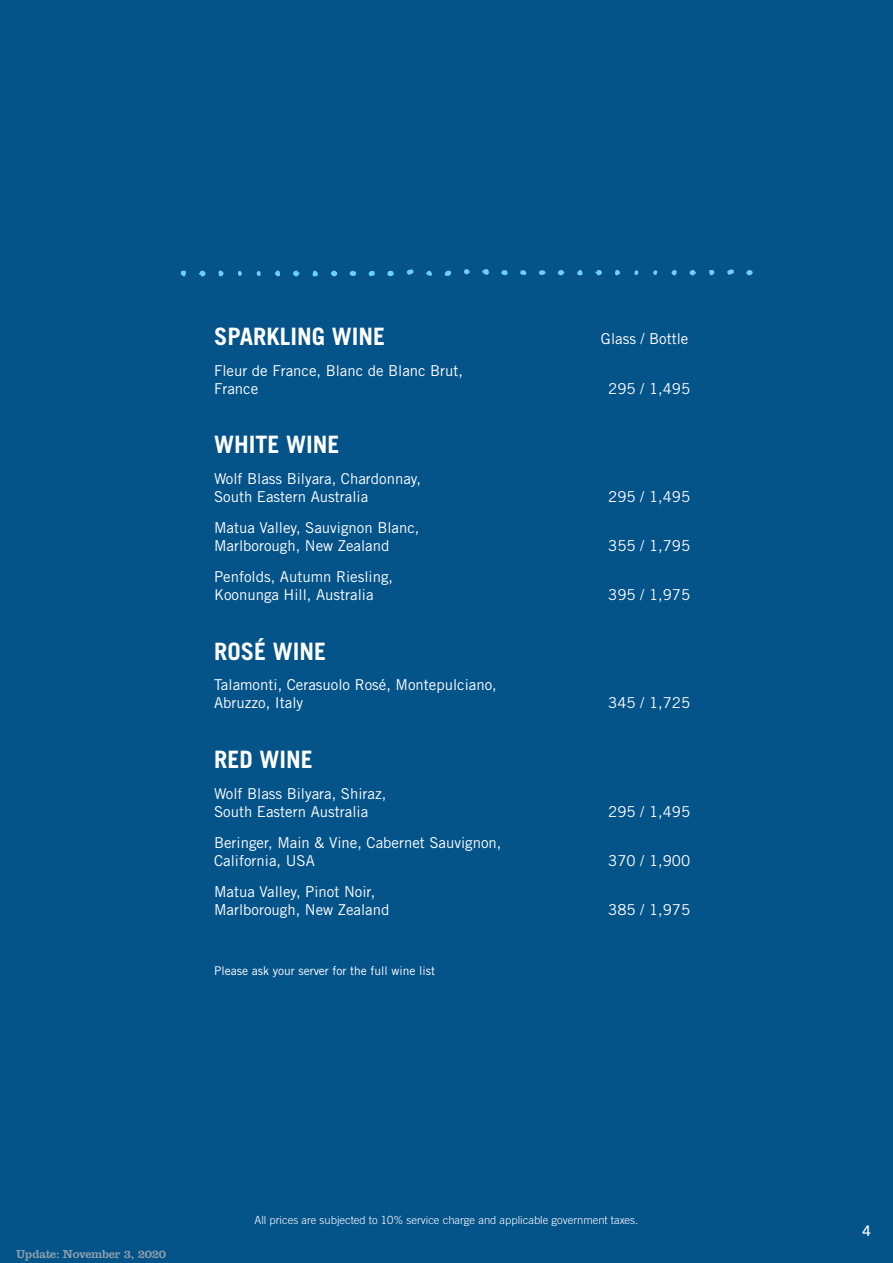
<style>
.page{position:relative;width:893px;height:1263px;background:#045389}
.page>*{position:absolute;margin:0;border:0;box-sizing:border-box;transform-origin:0 0}
.t1{font:700 24px "Trade Gothic LT Std";color:#fff}
.t2{font:15px/18px "Trade Gothic LT Std";color:#fff}
.t3{font:500 15px "Avenir Next";color:#fff}
.t4{font:12px "Trade Gothic LT Std";color:#fff}
.t5{font:12px "Clarendon LT Std";letter-spacing:-.02em;color:#96a3ae}
.t6{font:300 11.25px "Trade Gothic LT Std";color:#fff}
</style>
<div class="page">
<svg style="left:727px;top:269px;width:7px;height:6px"></svg>
<svg style="left:746px;top:270px;width:7px;height:6px"></svg>
<svg style="left:709px;top:270px;width:5px;height:5px"></svg>
<svg style="left:689px;top:270px;width:8px;height:5px"></svg>
<svg style="left:671px;top:270px;width:6px;height:6px"></svg>
<svg style="left:653px;top:270px;width:4px;height:5px"></svg>
<svg style="left:501px;top:270px;width:7px;height:5px"></svg>
<svg style="left:520px;top:270px;width:6px;height:5px"></svg>
<svg style="left:539px;top:270px;width:7px;height:5px"></svg>
<svg style="left:557px;top:270px;width:8px;height:6px"></svg>
<svg style="left:577px;top:270px;width:6px;height:6px"></svg>
<svg style="left:595px;top:270px;width:7px;height:6px"></svg>
<svg style="left:615px;top:270px;width:5px;height:6px"></svg>
<svg style="left:634px;top:270px;width:5px;height:5px"></svg>
<svg style="left:482px;top:269px;width:7px;height:6px"></svg>
<svg style="left:464px;top:269px;width:6px;height:5px"></svg>
<svg style="left:444px;top:270px;width:8px;height:6px"></svg>
<svg style="left:426px;top:270px;width:6px;height:6px"></svg>
<svg style="left:407px;top:269px;width:7px;height:6px"></svg>
<svg style="left:387px;top:271px;width:7px;height:6px"></svg>
<svg style="left:369px;top:271px;width:6px;height:5px"></svg>
<svg style="left:349px;top:271px;width:7px;height:5px"></svg>
<svg style="left:330px;top:270px;width:8px;height:7px"></svg>
<svg style="left:312px;top:271px;width:6px;height:6px"></svg>
<svg style="left:293px;top:270px;width:7px;height:7px"></svg>
<svg style="left:275px;top:270px;width:6px;height:7px"></svg>
<svg style="left:256px;top:271px;width:5px;height:5px"></svg>
<svg style="left:181px;top:270px;width:5px;height:6px"></svg>
<svg style="left:199px;top:270px;width:7px;height:7px"></svg>
<svg style="left:218px;top:270px;width:6px;height:7px"></svg>
<svg style="left:238px;top:271px;width:4px;height:5px"></svg>
<h1 class="t1" style="left:214px;top:321px;width:173px">SPARKLING WINE</h1>
<p class="t2" style="left:214px;top:361px;width:251px">Fleur de France, Blanc de Blanc Brut,<br>France</p>
<h1 class="t1" style="left:214px;top:430px;width:127px">WHITE WINE</h1>
<p class="t2" style="left:214px;top:470px;width:209px">Wolf Blass Bilyara, Chardonnay,<br>South Eastern Australia</p>
<p class="t2" style="left:214px;top:518px;width:207px">Matua Valley, Sauvignon Blanc,<br>Marlborough, New Zealand</p>
<p class="t2" style="left:214px;top:567px;width:181px">Penfolds, Autumn Riesling,<br>Koonunga Hill, Australia</p>
<h1 class="t1" style="left:214px;top:636px;width:114px">ROSÉ WINE</h1>
<p class="t2" style="left:214px;top:676px;width:284px">Talamonti, Cerasuolo Rosé, Montepulciano,<br>Abruzzo, Italy</p>
<h1 class="t1" style="left:214px;top:745px;width:100px">RED WINE</h1>
<p class="t2" style="left:214px;top:784px;width:174px">Wolf Blass Bilyara, Shiraz,<br>South Eastern Australia</p>
<p class="t2" style="left:214px;top:833px;width:289px">Beringer, Main &amp; Vine, Cabernet Sauvignon,<br>California, USA</p>
<p class="t2" style="left:214px;top:882px;width:177px">Matua Valley, Pinot Noir,<br>Marlborough, New Zealand</p>
<p class="t4" style="left:214px;top:964px;width:223px">Please ask your server for the full wine list</p>
<p class="t2" style="left:601px;top:329px;width:89px">Glass / Bottle</p>
<p class="t2" style="left:608px;top:379px;width:84px">295 / 1,495</p>
<p class="t2" style="left:608px;top:488px;width:84px">295 / 1,495</p>
<p class="t2" style="left:608px;top:536px;width:84px">355 / 1,795</p>
<p class="t2" style="left:608px;top:585px;width:84px">395 / 1,975</p>
<p class="t2" style="left:608px;top:694px;width:84px">345 / 1,725</p>
<p class="t2" style="left:608px;top:802px;width:84px">295 / 1,495</p>
<p class="t2" style="left:608px;top:851px;width:84px">370 / 1,900</p>
<p class="t2" style="left:608px;top:900px;width:84px">385 / 1,975</p>
<p class="t5" style="left:16px;top:1247px;width:152px">Update: November 3, 2020</p>
<p class="t6" style="left:255px;top:1213px;width:385px">All prices are subjected to 10% service charge and applicable government taxes.</p>
<p class="t3" style="left:862px;top:1218px;width:10px">4</p>
</div>
